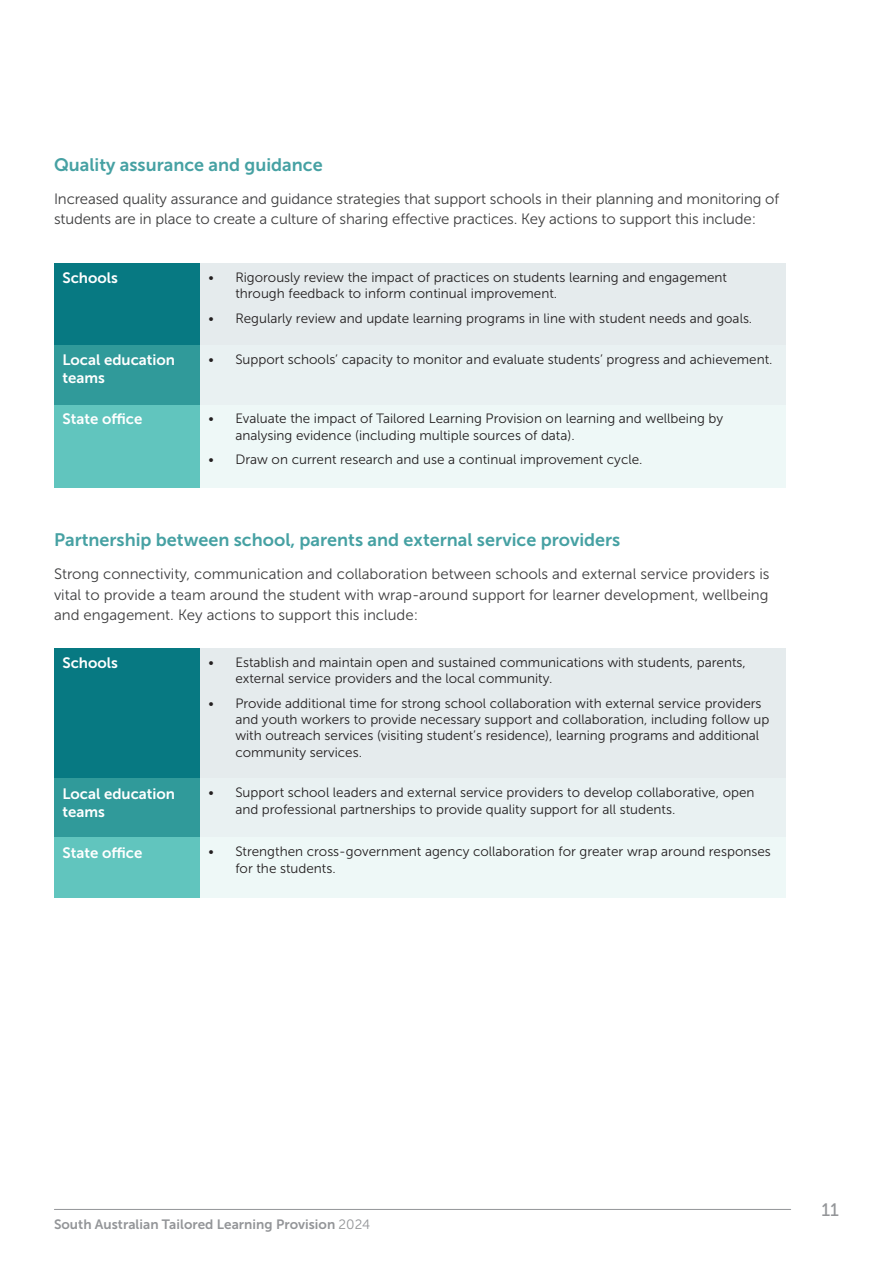
<style>
.page{position:relative;width:893px;height:1263px;background:#fff}
.page>*{position:absolute;margin:0;border:0;box-sizing:border-box;transform-origin:0 0}
.Body{font:18px "Museo Sans 700";color:#46a1a3}
.t1{font:18px "Museo Sans 500";color:#939598}
.Body-2{font:15px/20.2px "Museo Sans 300";letter-spacing:-.01em;color:#3e3e3f}
.t2{font:15px/18px "Museo Sans 700";color:#fff}
.t3{font:13.5px/16.2px "Museo Sans 300";color:#231f20}
.t4{font:13.5px "Museo Sans 700";color:#939598}
.s1{font-family:"Museo Sans 300"}
</style>
<div class="page">
<hr style="left:54px;top:1209px;width:737px;height:1px;background:#939598">
<div style="left:54px;top:264px;width:146px;height:82px;background:#077982"></div>
<div style="left:200px;top:264px;width:585px;height:82px;background:#e5ebed"></div>
<div style="left:54px;top:346px;width:146px;height:59px;background:#309a9a"></div>
<div style="left:200px;top:346px;width:585px;height:59px;background:#e9f1f2"></div>
<div style="left:54px;top:405px;width:146px;height:83px;background:#61c5be"></div>
<div style="left:200px;top:405px;width:585px;height:83px;background:#eef8f7"></div>
<div style="left:54px;top:648px;width:146px;height:131px;background:#077982"></div>
<div style="left:200px;top:648px;width:585px;height:131px;background:#e5ebed"></div>
<div style="left:54px;top:779px;width:146px;height:59px;background:#309a9a"></div>
<div style="left:200px;top:779px;width:585px;height:59px;background:#e9f1f2"></div>
<div style="left:54px;top:838px;width:146px;height:60px;background:#61c5be"></div>
<div style="left:200px;top:838px;width:585px;height:60px;background:#eef8f7"></div>
<p class="Body" style="left:54px;top:155px;width:270px">Quality assurance and guidance</p>
<p class="Body-2" style="left:54px;top:189px;width:727px">Increased quality assurance and guidance strategies that support schools in their planning and monitoring of students are in place to create a culture of sharing effective practices. Key actions to support this include:</p>
<p class="t2" style="left:63px;top:269px;width:57px">Schools</p>
<p class="t3" style="left:235px;top:270px;width:493px;text-indent:-27px">• Rigorously review the impact of practices on students learning and engagement through feedback to inform continual improvement.</p>
<p class="t3" style="left:208px;top:311px;width:545px">• Regularly review and update learning programs in line with student needs and goals.</p>
<p class="t2" style="left:63px;top:351px;width:114px">Local education teams</p>
<p class="t3" style="left:208px;top:352px;width:566px">• Support schools’ capacity to monitor and evaluate students’ progress and achievement.</p>
<p class="t2" style="left:63px;top:410px;width:81px">State office</p>
<p class="t3" style="left:235px;top:411px;width:489px;text-indent:-27px">• Evaluate the impact of Tailored Learning Provision on learning and wellbeing by analysing evidence (including multiple sources of data).</p>
<p class="t3" style="left:208px;top:452px;width:436px">• Draw on current research and use a continual improvement cycle.</p>
<p class="Body" style="left:54px;top:530px;width:568px">Partnership between school, parents and external service providers</p>
<p class="Body-2" style="left:54px;top:564px;width:717px;text-align:justify">Strong connectivity, communication and collaboration between schools and external service providers is vital to provide a team around the student with wrap-around support for learner development, wellbeing and engagement. Key actions to support this include:</p>
<p class="t2" style="left:63px;top:654px;width:57px">Schools</p>
<p class="t3" style="left:235px;top:654px;width:512px;text-indent:-27px">• Establish and maintain open and sustained communications with students, parents, external service providers and the local community.</p>
<p class="t3" style="left:235px;top:695px;width:536px;text-indent:-27px">• Provide additional time for strong school collaboration with external service providers and youth workers to provide necessary support and collaboration, including follow up with outreach services (visiting student’s residence), learning programs and additional community services.</p>
<p class="t2" style="left:63px;top:784px;width:114px">Local education teams</p>
<p class="t3" style="left:235px;top:785px;width:521px;text-indent:-27px">• Support school leaders and external service providers to develop collaborative, open and professional partnerships to provide quality support for all students.</p>
<p class="t2" style="left:63px;top:843px;width:81px">State office</p>
<p class="t3" style="left:235px;top:844px;width:537px;text-indent:-27px">• Strengthen cross-government agency collaboration for greater wrap around responses for the students.</p>
<p class="t4" style="left:54px;top:1216px;width:318px">South Australian Tailored Learning Provision <span class="s1">2024</span></p>
<h1 class="t1" style="left:821px;top:1200px;width:19px">11</h1>
</div>
